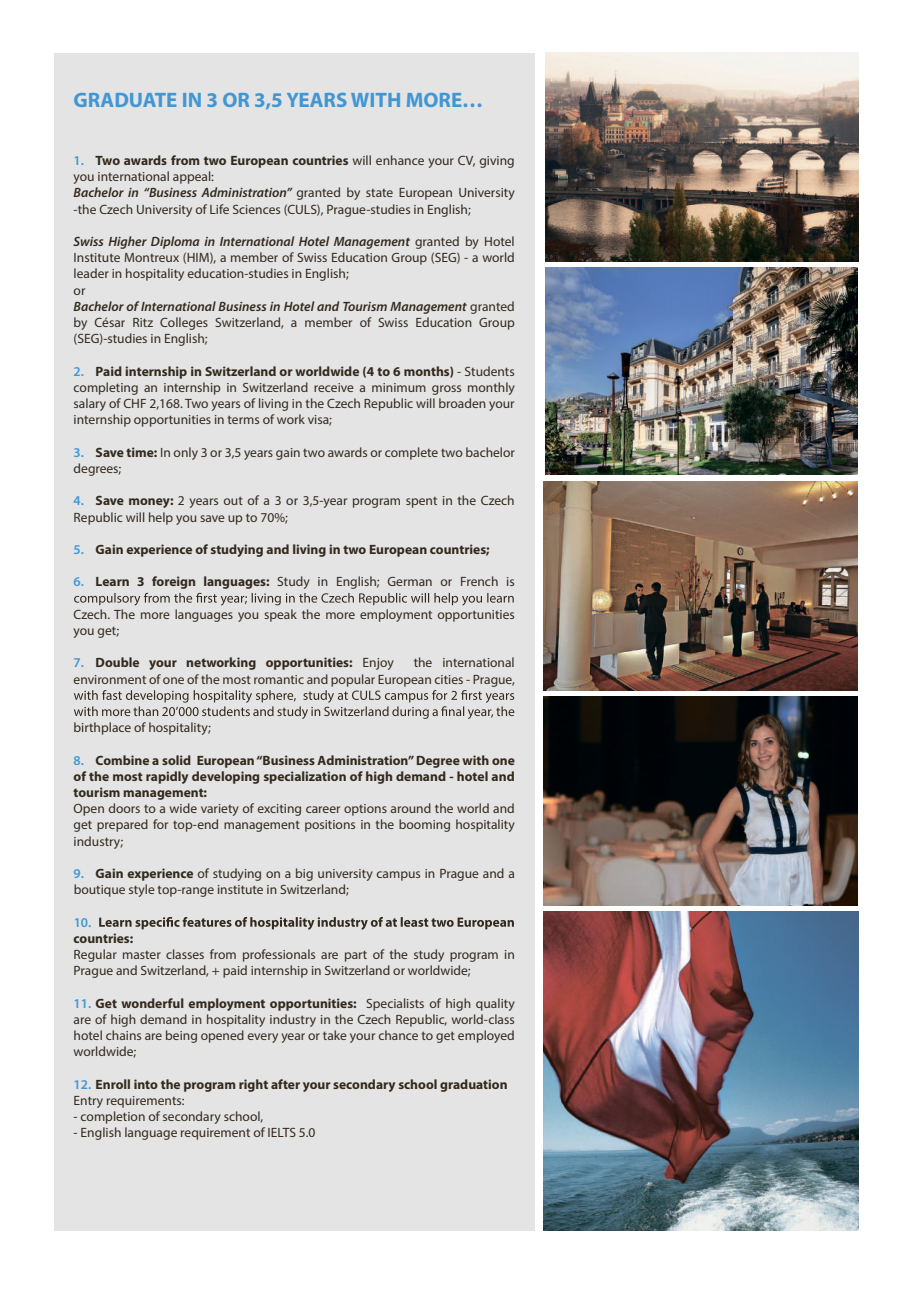
<style>
.page{position:relative;width:919px;height:1289px;background:#fff}
.page>*{position:absolute;margin:0;border:0;box-sizing:border-box;transform-origin:0 0}
.t1{font:700 21px "Myriad Pro";color:#4097d3}
.t2{font:13.5px/16.2px "Myriad Pro";color:#33291d}
.t3{font:700 13.5px/16.2px "Myriad Pro";color:#33291d;text-align:justify}
.t4{font:600 13.5px "Myriad Pro";color:#4097d3}
.s1{font-weight:600;color:#4097d3}
.s2{font-weight:700}
.s3{font-weight:600;font-style:italic}
.s4{font-weight:400}
</style>
<div class="page">
<div style="left:54px;top:53px;width:480px;height:1177px;background:#e4e4e4"></div>
<svg style="left:74px;top:593px;width:439px;height:12px"></svg>
<svg style="left:74px;top:690px;width:440px;height:29px"></svg>
<svg style="left:99px;top:917px;width:415px;height:12px"></svg>
<img style="left:544px;top:911px;width:314px;height:319px">
<img style="left:545px;top:268px;width:312px;height:206px">
<img style="left:544px;top:481px;width:313px;height:209px">
<img style="left:545px;top:53px;width:313px;height:209px">
<img style="left:544px;top:696px;width:313px;height:209px">
<h1 class="t1" style="left:74px;top:86px;width:411px">GRADUATE IN 3 OR 3,5 YEARS WITH MORE…</h1>
<p class="t2" style="left:74px;top:152px;width:442px"><span class="s1">1.</span> <span class="s2">Two awards from two European countries</span> will enhance your CV, giving you international appeal:<br><span class="s3">Bachelor in “Business Administration”</span> granted by state European University -the Czech University of Life Sciences (CULS), Prague-studies in English;</p>
<p class="t2" style="left:74px;top:233px;width:442px"><span class="s3">Swiss Higher Diploma in International Hotel Management</span> granted by Hotel Institute Montreux (HIM), a member of Swiss Education Group (SEG) - a world leader in hospitality education-studies in English;<br>or<br><span class="s3">Bachelor of International Business in Hotel and Tourism Management</span> granted by César Ritz Colleges Switzerland, a member of Swiss Education Group (SEG)-studies in English;</p>
<p class="t2" style="left:74px;top:363px;width:443px;text-align:justify"><span class="s1">2.</span> <span class="s2">Paid internship in Switzerland or worldwide (4 to 6 months)</span> - Students completing an internship in Switzerland receive a minimum gross monthly salary of CHF 2,168. Two years of living in the Czech Republic will broaden your internship opportunities in terms of work visa;</p>
<p class="t2" style="left:74px;top:444px;width:443px"><span class="s1">3.</span> <span class="s2">Save time:</span> In only 3 or 3,5 years gain two awards or complete two bachelor degrees;</p>
<p class="t2" style="left:74px;top:492px;width:442px"><span class="s1">4.</span> <span class="s2">Save money:</span> 2 years out of a 3 or 3,5-year program spent in the Czech<br>Republic will help you save up to 70%;</p>
<p class="t3" style="left:74px;top:541px;width:417px"><span class="s1">5.</span> Gain experience of studying and living in two European countries;</p>
<p class="t2" style="left:74px;top:573px;width:442px"><span class="s1">6.</span> <span class="s2">Learn 3 foreign languages:</span> Study in English; German or French is</p>
<p class="t2" style="left:74px;top:606px;width:442px">Czech. The more languages you speak the more employment opportunities you get;</p>
<p class="t3" style="left:74px;top:654px;width:321px"><span class="s1">7.</span> Double your networking opportunities: <span class="s4">Enjoy</span></p>
<p class="t2" style="left:74px;top:654px;width:443px;text-align:right">the international<br>environment of one of the most romantic and popular European cities - Prague,</p>
<p class="t2" style="left:74px;top:719px;width:139px">birthplace of hospitality;</p>
<p class="t3" style="left:74px;top:751px;width:443px"><span class="s1">8.</span> Combine a solid European“Business Administration”Degree with one of the most rapidly developing specialization of high demand - hotel and tourism management:</p>
<p class="t2" style="left:74px;top:800px;width:443px;text-align:justify">Open doors to a wide variety of exciting career options around the world and get prepared for top-end management positions in the booming hospitality industry;</p>
<p class="t2" style="left:74px;top:865px;width:442px"><span class="s1">9.</span> <span class="s2">Gain experience</span> of studying on a big university campus in Prague and a boutique style top-range institute in Switzerland;</p>
<p class="t4" style="left:74px;top:913px;width:19px">10.</p>
<p class="t3" style="left:74px;top:929px;width:61px">countries:</p>
<p class="t2" style="left:74px;top:946px;width:442px">Regular master classes from professionals are part of the study program in<br>Prague and Switzerland, + paid internship in Switzerland or worldwide;</p>
<p class="t2" style="left:74px;top:994px;width:442px;text-align:justify"><span class="s1">11.</span> <span class="s2">Get wonderful employment opportunities:</span> Specialists of high quality are of high demand in hospitality industry in the Czech Republic, world-class hotel chains are being opened every year or take your chance to get employed worldwide;</p>
<p class="t3" style="left:74px;top:1075px;width:435px"><span class="s1">12.</span> Enroll into the program right after your secondary school graduation<br><span class="s4">Entry requirements:</span></p>
<p class="t2" style="left:74px;top:1108px;width:191px">- completion of secondary school,</p>
<p class="t2" style="left:74px;top:1124px;width:243px">- English language requirement of IELTS 5.0</p>
</div>
